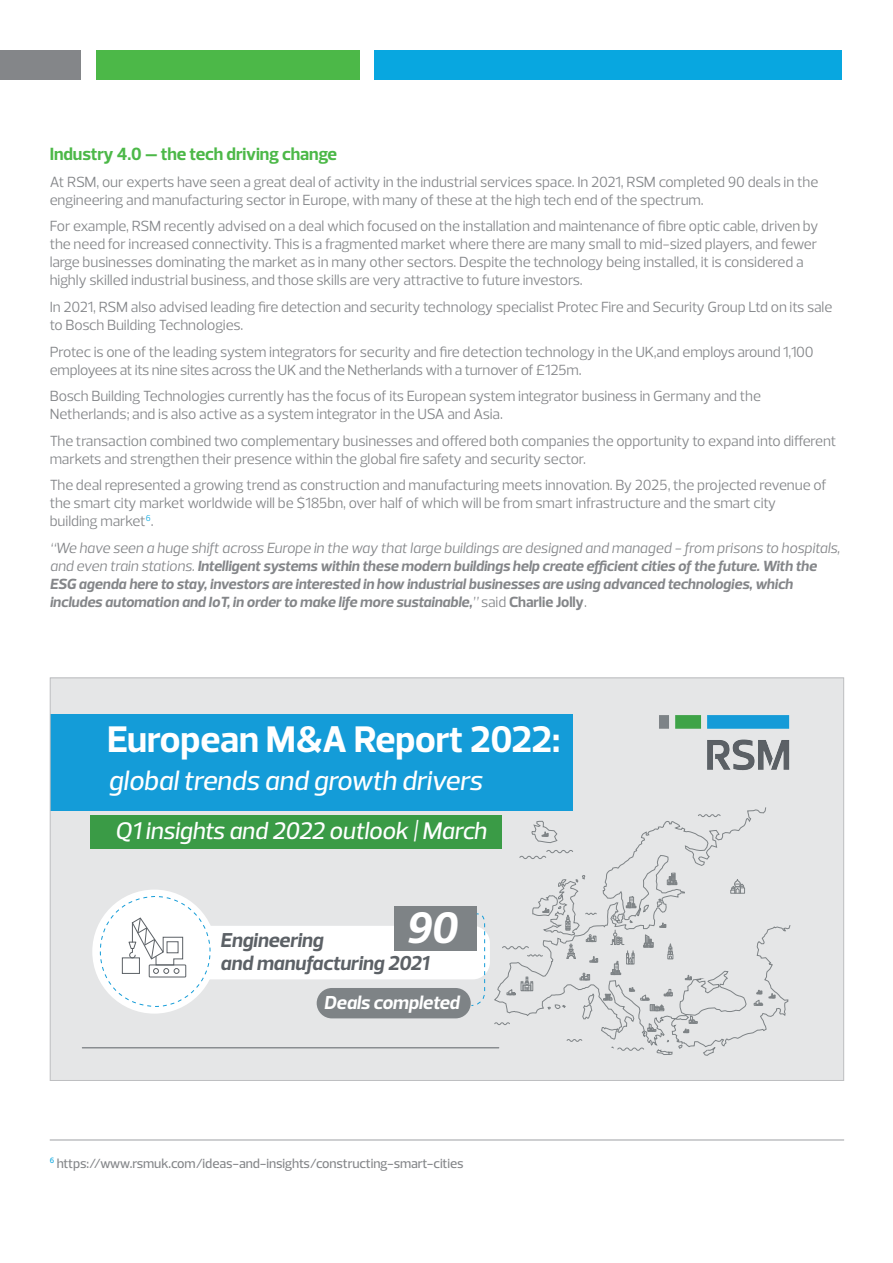
<style>
.page{position:relative;width:893px;height:1263px;background:#fff}
.page>*{position:absolute;margin:0;border:0;box-sizing:border-box;transform-origin:0 0}
.t1{font:italic 700 45px "Prelo";color:#fff}
.t2{font:700 37.65px "Prelo";letter-spacing:-.005em;color:#fff}
.t3{font:italic 500 27.75px "Prelo";letter-spacing:-.005em;color:#fff}
.t4{font:italic 500 24.45px "Prelo";letter-spacing:-.005em;color:#fff}
.t5{font:italic 700 20.55px/23px "Prelo";letter-spacing:-.005em;color:#5c6166}
.t6{font:italic 700 19.2px "Prelo";letter-spacing:-.005em;color:#fff}
.t7{font:700 18px "Prelo";letter-spacing:-.01em;color:#4cb848}
.t8{font:15px/18px "Prelo";letter-spacing:-.01em;color:#848689}
.t9{font:italic 700 15px/18px "Prelo";letter-spacing:-.005em;color:#848689}
.t10{font:500 13.5px "Prelo";letter-spacing:-.01em;color:#848689}
.s1{font-weight:400}
.s2{font-weight:400;font-style:normal}
.s3{font-style:normal}
</style>
<div class="page">
<div style="left:96px;top:50px;width:263px;height:30px;background:#4cb848"></div>
<div style="left:0;top:50px;width:81px;height:30px;background:#848689"></div>
<div style="left:375px;top:50px;width:467px;height:30px;background:#08a7e0"></div>
<hr style="left:50px;top:1139px;width:794px;height:2px;background:#bebfc2">
<div style="left:50px;top:678px;width:794px;height:402px;background:#e5e6e7"></div>
<div style="left:112px;top:926px;width:378px;height:53px;background:#fff;border-radius:17px"></div>
<div style="left:50px;top:714px;width:523px;height:96px;background:#149cd8"></div>
<div style="left:91px;top:815px;width:411px;height:33px;background:#3a9b46"></div>
<div style="left:394px;top:906px;width:83px;height:44px;background:#7e8386"></div>
<div style="left:92px;top:889px;width:124px;height:124px;background:#fff;border-radius:50%"></div>
<img style="left:659px;top:715px;width:131px;height:56px">
<svg style="left:494px;top:807px;width:297px;height:228px"></svg>
<svg style="left:769px;top:993px;width:7px;height:5px"></svg>
<svg style="left:531px;top:821px;width:27px;height:22px"></svg>
<svg style="left:754px;top:990px;width:9px;height:16px"></svg>
<svg style="left:519px;top:849px;width:54px;height:11px"></svg>
<svg style="left:698px;top:814px;width:23px;height:4px"></svg>
<svg style="left:494px;top:872px;width:253px;height:184px"></svg>
<svg style="left:92px;top:896px;width:119px;height:111px"></svg>
<div style="left:122px;top:957px;width:18px;height:17px;border:1px solid #5c6166"></div>
<hr style="left:82px;top:1047px;width:417px;height:1px;background:#5c6166">
<div style="left:317px;top:988px;width:154px;height:30px;background:#7e8386;border-radius:15px"></div>
<svg style="left:471px;top:913px;width:14px;height:93px"></svg>
<p class="t7" style="left:50px;top:144px;width:289px">Industry 4.0 – the tech driving change</p>
<p class="t8" style="left:50px;top:173px;width:770px">At RSM, our experts have seen a great deal of activity in the industrial services space. In 2021, RSM completed 90 deals in the engineering and manufacturing sector in Europe, with many of these at the high tech end of the spectrum.</p>
<p class="t8" style="left:50px;top:217px;width:770px">For example, RSM recently advised on a deal which focused on the installation and maintenance of fibre optic cable, driven by the need for increased connectivity. This is a fragmented market where there are many small to mid-sized players, and fewer large businesses dominating the market as in many other sectors. Despite the technology being installed, it is considered a highly skilled industrial business, and those skills are very attractive to future investors.</p>
<p class="t8" style="left:50px;top:298px;width:784px">In 2021, RSM also advised leading fire detection and security technology specialist Protec Fire and Security Group Ltd on its sale to Bosch Building Technologies.</p>
<p class="t8" style="left:50px;top:342px;width:765px">Protec is one of the leading system integrators for security and fire detection technology in the UK,and employs around 1,100 employees at its nine sites across the UK and the Netherlands with a turnover of £125m.</p>
<p class="t8" style="left:50px;top:387px;width:713px">Bosch Building Technologies currently has the focus of its European system integrator business in Germany and the<br>Netherlands; and is also active as a system integrator in the USA and Asia.</p>
<p class="t8" style="left:50px;top:431px;width:788px">The transaction combined two complementary businesses and offered both companies the opportunity to expand into different markets and strengthen their presence within the global fire safety and security sector.</p>
<p class="t8" style="left:50px;top:476px;width:778px">The deal represented a growing trend as construction and manufacturing meets innovation. By 2025, the projected revenue of the smart city market worldwide will be $185bn, over half of which will be from smart infrastructure and the smart city building market<sup>6</sup>.</p>
<p class="t9" style="left:50px;top:538px;width:792px"><span class="s1">“We have seen a huge shift across Europe in the way that large buildings are designed and managed - from prisons to hospitals, and even train stations.</span> Intelligent systems within these modern buildings help create efficient cities of the future. With the ESG agenda here to stay, investors are interested in how industrial businesses are using advanced technologies, which includes automation and IoT, in order to make life more sustainable,<span class="s1">”</span> <span class="s2">said</span> <span class="s3">Charlie Jolly</span><span class="s2">.</span></p>
<h2 class="t2" style="left:107px;top:718px;width:455px">European M&amp;A Report 2022:</h2>
<h3 class="t3" style="left:108px;top:765px;width:375px">global trends and growth drivers</h3>
<h3 class="t4" style="left:115px;top:817px;width:373px">Q1 insights and 2022 outlook | March</h3>
<h1 class="t1" style="left:405px;top:902px;width:53px">90</h1>
<h3 class="t5" style="left:220px;top:928px;width:210px">Engineering<br>and manufacturing 2021</h3>
<p class="t6" style="left:324px;top:992px;width:137px">Deals completed</p>
<p class="t10" style="left:50px;top:1156px;width:415px"><sup>6</sup> https://www.rsmuk.com/ideas-and-insights/constructing-smart-cities</p>
</div>
